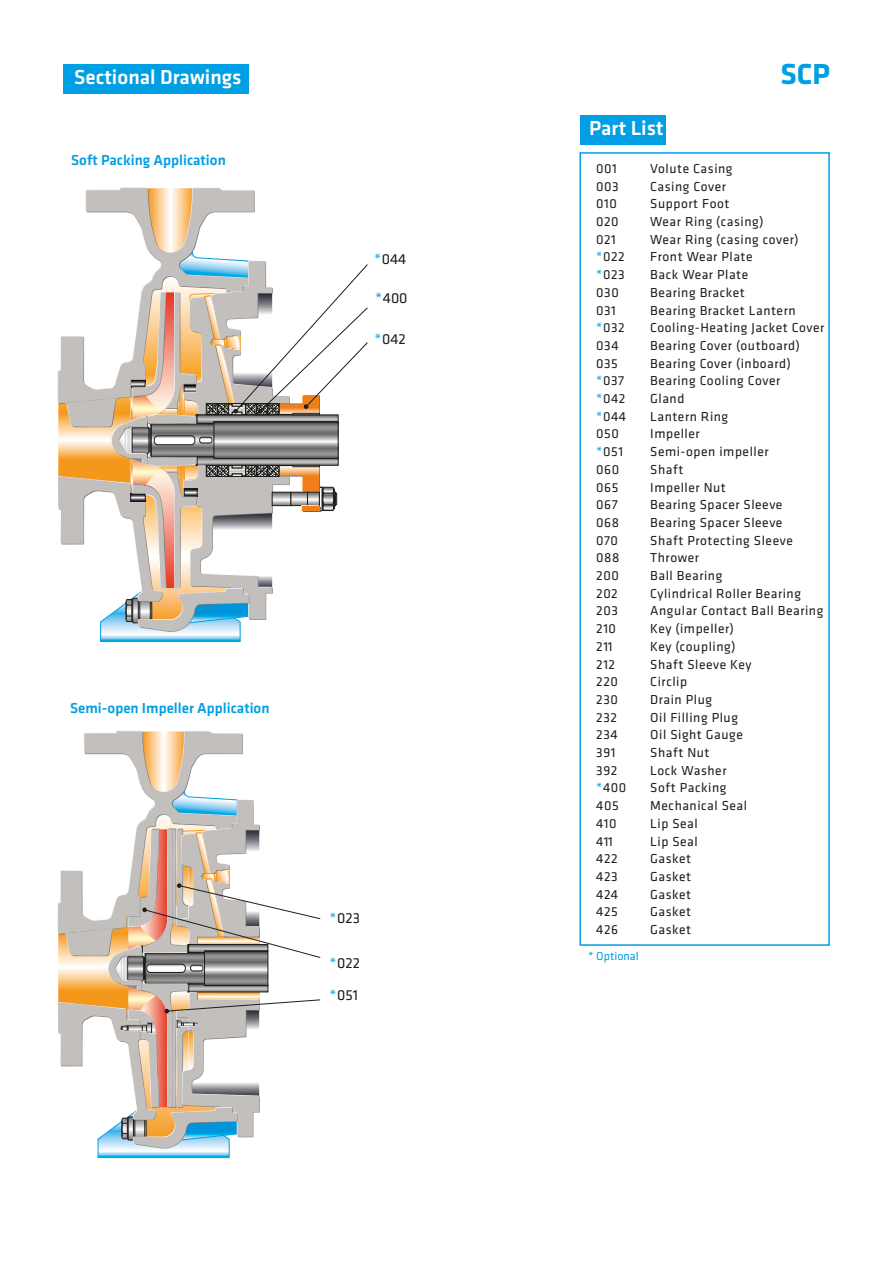
<style>
.page{position:relative;width:893px;height:1263px;background:#fff}
.page>*{position:absolute;margin:0;border:0;box-sizing:border-box;transform-origin:0 0}
.t1{font:700 30px "Klavika Basic";color:#009fe3}
.t2{font:500 21px "Klavika Basic";color:#fff}
.t3{font:500 15px "Klavika Basic";color:#009fe3}
.t4{font:15px/31.8px "Klavika Basic";color:#1d1d1b}
.t5{font:13.5px "Klavika Basic";letter-spacing:.04em;color:#1d1d1b}
.t6{font:12px "Klavika Basic";color:#009fe3}
.s1{color:#009fe3}
</style>
<div class="page">
<svg style="left:58px;top:187px;width:310px;height:455px"></svg>
<svg style="left:58px;top:731px;width:263px;height:427px"></svg>
<div style="left:579px;top:152px;width:251px;height:794px;border:2px solid #009fe3"></div>
<div style="left:580px;top:115px;width:86px;height:29px;background:#009fe3"></div>
<div style="left:64px;top:64px;width:185px;height:29px;background:#009fe3"></div>
<h2 class="t2" style="left:74px;top:63px;width:169px">Sectional Drawings</h2>
<p class="t3" style="left:71px;top:150px;width:156px">Soft Packing Application</p>
<p class="t4" style="left:374px;top:242px;width:34px"><span class="s1">*</span>044</p>
<p class="t4" style="left:375px;top:282px;width:34px"><span class="s1">*</span>400</p>
<p class="t4" style="left:375px;top:322px;width:33px"><span class="s1">*</span>042</p>
<p class="t3" style="left:70px;top:697px;width:201px">Semi-open Impeller Application</p>
<p class="t4" style="left:330px;top:901px;width:32px"><span class="s1">*</span>023</p>
<p class="t4" style="left:330px;top:947px;width:32px"><span class="s1">*</span>022 <span class="s1">*</span>051</p>
<h2 class="t2" style="left:589px;top:114px;width:76px">Part List</h2>
<h1 class="t1" style="left:781px;top:52px;width:51px">SCP</h1>
<p class="t5" style="left:596px;top:160px;width:22px">001</p>
<p class="t5" style="left:650px;top:160px;width:84px">Volute Casing</p>
<p class="t5" style="left:596px;top:177px;width:24px">003</p>
<p class="t5" style="left:650px;top:177px;width:77px">Casing Cover</p>
<p class="t5" style="left:596px;top:195px;width:22px">010</p>
<p class="t5" style="left:650px;top:195px;width:81px">Support Foot</p>
<p class="t5" style="left:596px;top:213px;width:24px">020</p>
<p class="t5" style="left:650px;top:213px;width:115px">Wear Ring (casing)</p>
<p class="t5" style="left:596px;top:230px;width:21px">021</p>
<p class="t5" style="left:650px;top:230px;width:150px">Wear Ring (casing cover)</p>
<p class="t5" style="left:596px;top:248px;width:30px"><span class="s1">*</span>022</p>
<p class="t5" style="left:650px;top:248px;width:104px">Front Wear Plate</p>
<p class="t5" style="left:596px;top:266px;width:30px"><span class="s1">*</span>023</p>
<p class="t5" style="left:650px;top:266px;width:100px">Back Wear Plate</p>
<p class="t5" style="left:596px;top:283px;width:24px">030</p>
<p class="t5" style="left:650px;top:283px;width:96px">Bearing Bracket</p>
<p class="t5" style="left:596px;top:301px;width:21px">031</p>
<p class="t5" style="left:650px;top:301px;width:147px">Bearing Bracket Lantern</p>
<p class="t5" style="left:596px;top:319px;width:30px"><span class="s1">*</span>032</p>
<p class="t5" style="left:650px;top:319px;width:176px">Cooling-Heating Jacket Cover</p>
<p class="t5" style="left:596px;top:337px;width:24px">034</p>
<p class="t5" style="left:650px;top:337px;width:151px">Bearing Cover (outboard)</p>
<p class="t5" style="left:596px;top:354px;width:23px">035</p>
<p class="t5" style="left:650px;top:354px;width:142px">Bearing Cover (inboard)</p>
<p class="t5" style="left:596px;top:372px;width:29px"><span class="s1">*</span>037</p>
<p class="t5" style="left:650px;top:372px;width:131px">Bearing Cooling Cover</p>
<p class="t5" style="left:596px;top:390px;width:31px"><span class="s1">*</span>042</p>
<p class="t5" style="left:650px;top:390px;width:36px">Gland</p>
<p class="t5" style="left:596px;top:407px;width:31px"><span class="s1">*</span>044</p>
<p class="t5" style="left:650px;top:407px;width:79px">Lantern Ring</p>
<p class="t5" style="left:596px;top:425px;width:24px">050</p>
<p class="t5" style="left:650px;top:425px;width:51px">Impeller</p>
<p class="t5" style="left:596px;top:443px;width:28px"><span class="s1">*</span>051</p>
<p class="t5" style="left:650px;top:443px;width:120px">Semi-open impeller</p>
<p class="t5" style="left:596px;top:460px;width:24px">060</p>
<p class="t5" style="left:650px;top:460px;width:35px">Shaft</p>
<p class="t5" style="left:596px;top:478px;width:24px">065</p>
<p class="t5" style="left:650px;top:478px;width:77px">Impeller Nut</p>
<p class="t5" style="left:596px;top:496px;width:23px">067</p>
<p class="t5" style="left:650px;top:496px;width:134px">Bearing Spacer Sleeve</p>
<p class="t5" style="left:596px;top:514px;width:24px">068</p>
<p class="t5" style="left:650px;top:514px;width:134px">Bearing Spacer Sleeve</p>
<p class="t5" style="left:596px;top:531px;width:23px">070</p>
<p class="t5" style="left:650px;top:531px;width:144px">Shaft Protecting Sleeve</p>
<p class="t5" style="left:596px;top:549px;width:25px">088</p>
<p class="t5" style="left:650px;top:549px;width:50px">Thrower</p>
<p class="t5" style="left:596px;top:567px;width:24px">200</p>
<p class="t5" style="left:650px;top:567px;width:74px">Ball Bearing</p>
<p class="t5" style="left:596px;top:584px;width:23px">202</p>
<p class="t5" style="left:650px;top:584px;width:152px">Cylindrical Roller Bearing</p>
<p class="t5" style="left:596px;top:602px;width:23px">203</p>
<p class="t5" style="left:650px;top:602px;width:175px">Angular Contact Ball Bearing</p>
<p class="t5" style="left:596px;top:620px;width:21px">210</p>
<p class="t5" style="left:650px;top:620px;width:85px">Key (impeller)</p>
<p class="t5" style="left:596px;top:637px;width:18px">211</p>
<p class="t5" style="left:650px;top:637px;width:87px">Key (coupling)</p>
<p class="t5" style="left:596px;top:655px;width:20px">212</p>
<p class="t5" style="left:650px;top:655px;width:103px">Shaft Sleeve Key</p>
<p class="t5" style="left:596px;top:673px;width:23px">220</p>
<p class="t5" style="left:650px;top:673px;width:38px">Circlip</p>
<p class="t5" style="left:596px;top:691px;width:23px">230</p>
<p class="t5" style="left:650px;top:691px;width:63px">Drain Plug</p>
<p class="t5" style="left:596px;top:708px;width:22px">232</p>
<p class="t5" style="left:650px;top:708px;width:89px">Oil Filling Plug</p>
<p class="t5" style="left:596px;top:726px;width:23px">234</p>
<p class="t5" style="left:650px;top:726px;width:94px">Oil Sight Gauge</p>
<p class="t5" style="left:596px;top:744px;width:21px">391</p>
<p class="t5" style="left:650px;top:744px;width:61px">Shaft Nut</p>
<p class="t5" style="left:596px;top:761px;width:23px">392</p>
<p class="t5" style="left:650px;top:761px;width:78px">Lock Washer</p>
<p class="t5" style="left:596px;top:779px;width:32px"><span class="s1">*</span>400</p>
<p class="t5" style="left:650px;top:779px;width:78px">Soft Packing</p>
<p class="t5" style="left:596px;top:797px;width:24px">405</p>
<p class="t5" style="left:650px;top:797px;width:98px">Mechanical Seal</p>
<p class="t5" style="left:596px;top:814px;width:22px">410</p>
<p class="t5" style="left:650px;top:814px;width:49px">Lip Seal</p>
<p class="t5" style="left:596px;top:832px;width:18px">411</p>
<p class="t5" style="left:650px;top:832px;width:49px">Lip Seal</p>
<p class="t5" style="left:596px;top:850px;width:23px">422</p>
<p class="t5" style="left:650px;top:850px;width:43px">Gasket</p>
<p class="t5" style="left:596px;top:868px;width:23px">423</p>
<p class="t5" style="left:650px;top:868px;width:43px">Gasket</p>
<p class="t5" style="left:596px;top:885px;width:23px">424</p>
<p class="t5" style="left:650px;top:885px;width:43px">Gasket</p>
<p class="t5" style="left:596px;top:903px;width:23px">425</p>
<p class="t5" style="left:650px;top:903px;width:43px">Gasket</p>
<p class="t5" style="left:596px;top:921px;width:23px">426</p>
<p class="t5" style="left:650px;top:921px;width:43px">Gasket</p>
<p class="t6" style="left:588px;top:948px;width:52px">* Optional</p>
</div>
